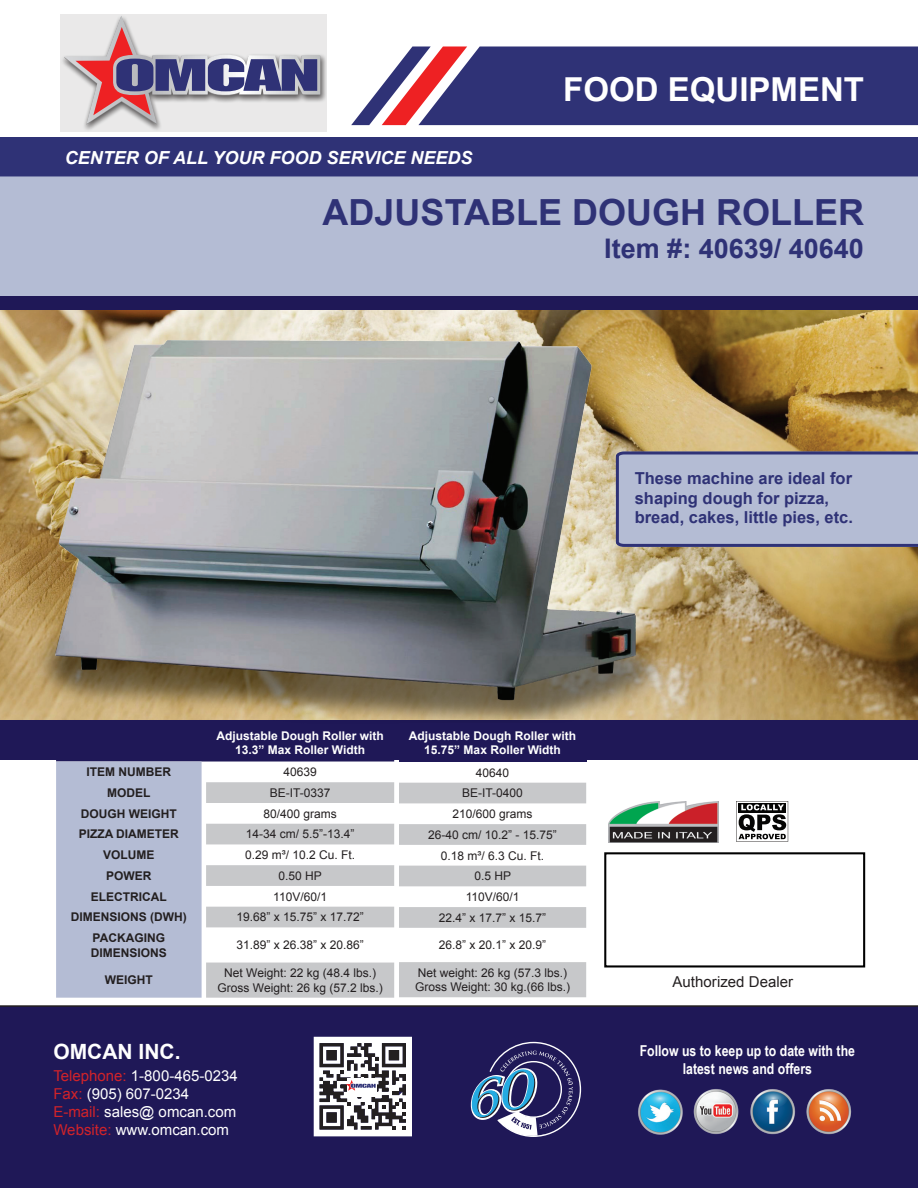
<style>
.page{position:relative;width:918px;height:1188px;background:#fff}
.page>*{position:absolute;margin:0;border:0;box-sizing:border-box;transform-origin:0 0}
.t1{font:700 36px "Arial";color:#2f3276}
.t2{font:700 33px "Arial";color:#fff}
.t3{font:700 27px "Arial";color:#2f3276}
.t4{font:700 21px "Arial";color:#fff}
.t5{font:italic 700 18px "Arial";color:#fff}
.t6{font:700 16.5px/19.8px "Arial";color:#2f3276}
.t7{font:15px/18px "Arial";color:#fff}
.t8{font:700 15px/18px "Arial Narrow";color:#fff;text-align:center}
.t9{font:15px "Arial";letter-spacing:.005em;color:#231f20}
.t10{font:12px/20.7px "Arial";color:#231f20;text-align:center}
.t11{font:700 12px/14.4px "Arial";color:#231f20}
.t12{font:700 12px/14.4px "Arial";color:#fff;text-align:center}
.s1{color:#d1232a}
</style>
<div class="page">
<div style="left:0;top:137px;width:918px;height:39px;background:#2f3276"></div>
<svg style="left:351px;top:46px;width:567px;height:79px;background:#4c4680"></svg>
<svg style="left:61px;top:14px;width:266px;height:118px;background:#e4e3e3"></svg>
<svg style="left:64px;top:16px;width:256px;height:109px;background:#beb2bf"></svg>
<img style="left:0;top:310px;width:918px;height:410px">
<div style="left:0;top:176px;width:918px;height:120px;background:#b4bcd4"></div>
<div style="left:0;top:296px;width:918px;height:14px;background:#1f1857"></div>
<div style="left:0;top:720px;width:918px;height:40px;background:#1f1857"></div>
<div style="left:604px;top:852px;width:261px;height:116px;border:2px solid #000"></div>
<img style="left:609px;top:801px;width:109px;height:41px">
<img style="left:14px;top:313px;width:682px;height:407px">
<svg style="left:614px;top:450px;width:304px;height:98px;background:#abb1ca"></svg>
<div style="left:0;top:1005px;width:918px;height:183px;background:#1f1857"></div>
<img style="left:635px;top:1078px;width:239px;height:67px">
<svg style="left:471px;top:1042px;width:110px;height:95px;background:#464c7e"></svg>
<svg style="left:314px;top:1037px;width:97px;height:99px"></svg>
<svg style="left:56px;top:760px;width:530px;height:238px"></svg>
<svg style="left:736px;top:801px;width:52px;height:41px"></svg>
<h3 class="t5" style="left:65px;top:146px;width:409px">CENTER OF ALL YOUR FOOD SERVICE NEEDS</h3>
<h2 class="t2" style="left:563px;top:66px;width:302px">FOOD EQUIPMENT</h2>
<h1 class="t1" style="left:323px;top:187px;width:543px">ADJUSTABLE DOUGH ROLLER</h1>
<h3 class="t3" style="left:604px;top:229px;width:261px">Item #: 40639/ 40640</h3>
<h3 class="t6" style="left:635px;top:468px;width:220px">These machine are ideal for shaping dough for pizza, bread, cakes, little pies, etc.</h3>
<p class="t12" style="left:216px;top:728px;width:169px">Adjustable Dough Roller with<br>13.3” Max Roller Width</p>
<p class="t11" style="left:87px;top:765px;width:86px">ITEM NUMBER</p>
<p class="t10" style="left:283px;top:762px;width:35px">40639</p>
<p class="t11" style="left:107px;top:786px;width:45px">MODEL</p>
<p class="t10" style="left:270px;top:782px;width:62px">BE-IT-0337</p>
<p class="t11" style="left:81px;top:806px;width:97px">DOUGH WEIGHT</p>
<p class="t10" style="left:263px;top:803px;width:75px">80/400 grams</p>
<p class="t11" style="left:79px;top:827px;width:102px">PIZZA DIAMETER</p>
<p class="t10" style="left:246px;top:824px;width:110px">14-34 cm/ 5.5”-13.4”</p>
<p class="t11" style="left:103px;top:848px;width:53px">VOLUME</p>
<p class="t10" style="left:245px;top:845px;width:112px">0.29 m³/ 10.2 Cu. Ft.</p>
<p class="t11" style="left:106px;top:869px;width:47px">POWER</p>
<p class="t10" style="left:279px;top:865px;width:45px">0.50 HP</p>
<p class="t11" style="left:91px;top:889px;width:77px">ELECTRICAL</p>
<p class="t10" style="left:273px;top:886px;width:55px">110V/60/1</p>
<p class="t11" style="left:71px;top:910px;width:117px">DIMENSIONS (DWH)</p>
<p class="t10" style="left:236px;top:907px;width:129px">19.68” x 15.75” x 17.72”</p>
<p class="t11" style="left:91px;top:931px;width:78px">PACKAGING<br>DIMENSIONS</p>
<p class="t10" style="left:236px;top:935px;width:129px">31.89” x 26.38” x 20.86”</p>
<p class="t11" style="left:105px;top:973px;width:49px">WEIGHT</p>
<p class="t10" style="left:218px;top:966px;width:167px;line-height:14.4px">Net Weight: 22 kg (48.4 lbs.)<br>Gross Weight: 26 kg (57.2 lbs.)</p>
<p class="t12" style="left:409px;top:729px;width:169px">Adjustable Dough Roller with<br>15.75” Max Roller Width</p>
<p class="t10" style="left:428px;top:762px;width:130px">40640<br>BE-IT-0400<br>210/600 grams<br>26-40 cm/ 10.2” - 15.75”<br>0.18 m³/ 6.3 Cu. Ft.<br>0.5 HP<br>110V/60/1<br>22.4” x 17.7” x 15.7”</p>
<p class="t10" style="left:439px;top:935px;width:109px">26.8” x 20.1” x 20.9”</p>
<p class="t10" style="left:415px;top:965px;width:157px;line-height:14.4px;text-align:left">Net weight: 26 kg (57.3 lbs.)<br>Gross Weight: 30 kg.(66 lbs.)</p>
<p class="t9" style="left:673px;top:971px;width:122px">Authorized Dealer</p>
<h3 class="t4" style="left:53px;top:1023px;width:129px">OMCAN INC.</h3>
<p class="t7" style="left:53px;top:1066px;width:186px"><span class="s1">Telephone:</span> 1-800-465-0234<br><span class="s1">Fax:</span> (905) 607-0234<br><span class="s1">E-mail:</span> sales@ omcan.com<br><span class="s1">Website:</span> www.omcan.com</p>
<h3 class="t4" style="left:53px;top:1036px;width:129px">OMCAN INC.</h3>
<p class="t8" style="left:640px;top:1041px;width:217px">Follow us to keep up to date with the latest news and offers</p>
</div>
